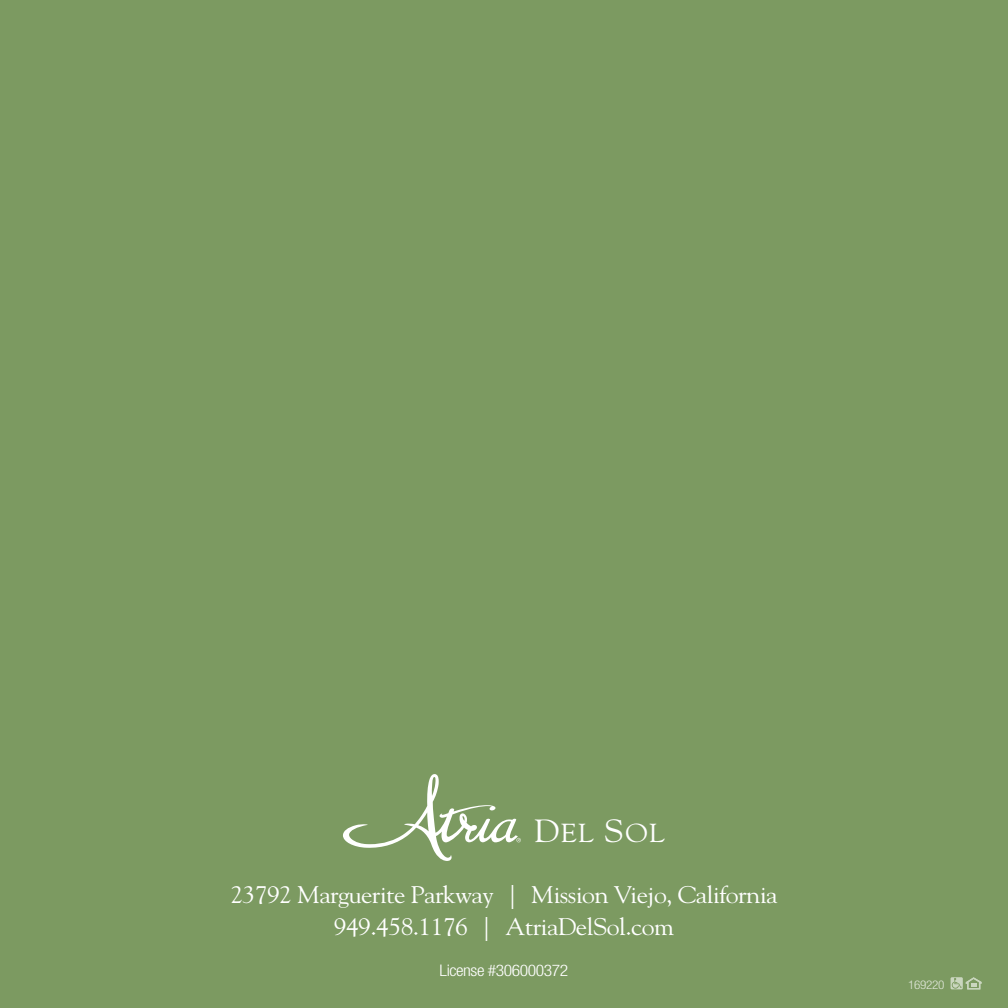
<style>
.page{position:relative;width:1008px;height:1008px;background:#7c9a61}
.page>*{position:absolute;margin:0;border:0;box-sizing:border-box;transform-origin:0 0}
.t1{font:26px "Goudy Std";color:#fff;scale:1.1 1}
.t2{font:24px/32px "Goudy Std";letter-spacing:-.025em;color:#fff;text-align:center;scale:1.07 1}
.t3{font:300 condensed 16px "Helvetica Neue LT Std";letter-spacing:-.025em;color:#fff;scale:1.1 1}
.t4{font:300 condensed 12px "Helvetica Neue LT Std";letter-spacing:-.025em;color:#fff;scale:1.1 1}
.s1{font-size:32px}
</style>
<div class="page">
<svg style="left:951px;top:977px;width:31px;height:12px"></svg>
<svg style="left:343px;top:774px;width:178px;height:87px"></svg>
<p class="t1" style="left:534px;top:817px;width:121px"><span class="s1">D</span>EL <span class="s1">S</span>OL</p>
<p class="t2" style="left:230px;top:879px;width:513px">23792 Marguerite Parkway | Mission Viejo, California<br>949.458.1176 | AtriaDelSol.com</p>
<p class="t3" style="left:440px;top:961px;width:119px">License #306000372</p>
<p class="t4" style="left:908px;top:978px;width:35px">169220</p>
</div>
